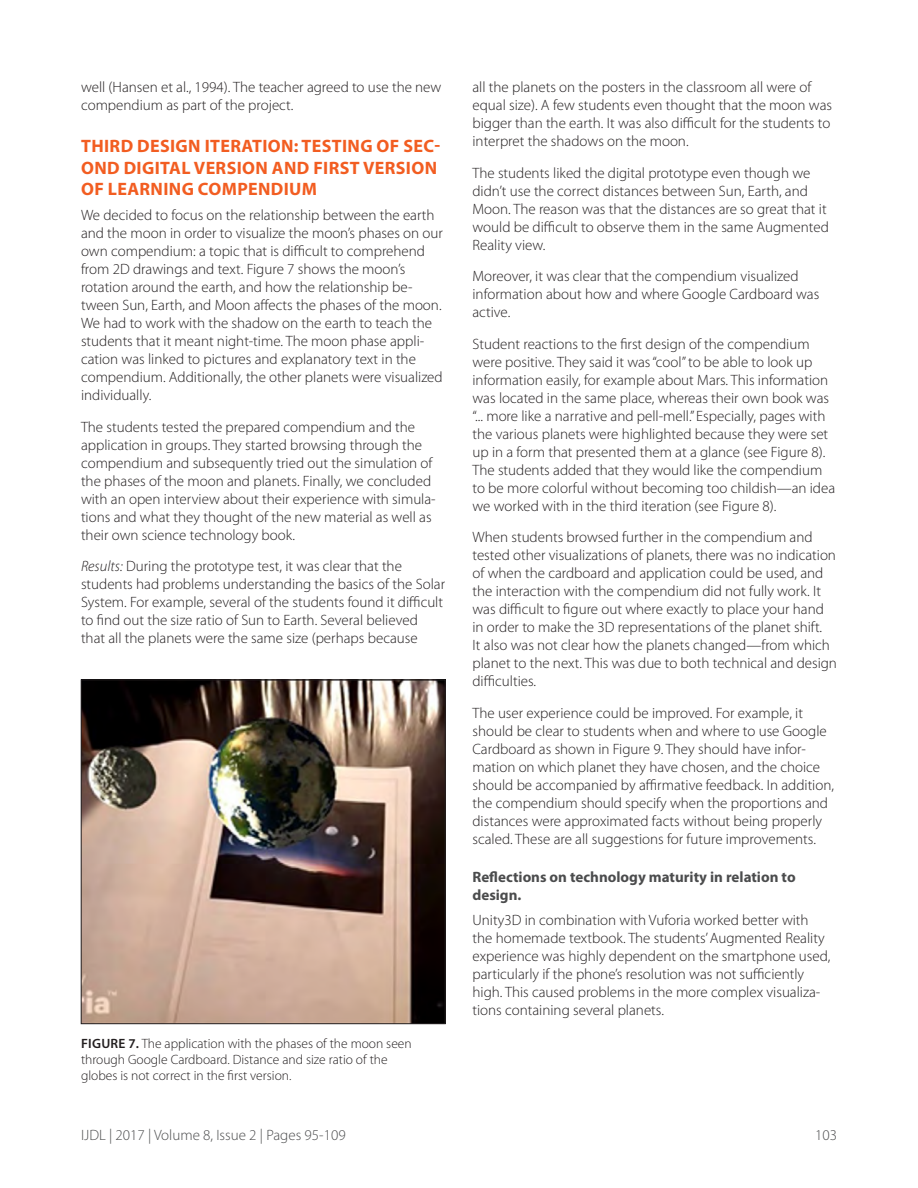
<style>
.page{position:relative;width:918px;height:1188px;background:#fff}
.page>*{position:absolute;margin:0;border:0;box-sizing:border-box;transform-origin:0 0}
.t1{font:700 18px/21.6px "Myriad Pro";letter-spacing:.02em;color:#f25d21}
.Running_Text{font:300 15px/18px "Myriad Pro";color:#231f20}
.t2{font:700 15px/18px "Myriad Pro";color:#4b4c4d}
.t3{font:300 15px "Myriad Pro";color:#4b4c4d}
.t4{font:300 13.5px/16.2px "Myriad Pro";color:#231f20}
.s1{font-style:italic}
.s2{font-weight:600}
</style>
<div class="page">
<img style="left:83px;top:682px;width:360px;height:340px">
<div style="left:81px;top:680px;width:364px;height:344px;border:1px solid #231f20"></div>
<p class="Running_Text" style="left:81px;top:79px;width:362px">well (Hansen et al., 1994). The teacher agreed to use the new compendium as part of the project.</p>
<p class="t1" style="left:81px;top:135px;width:361px">THIRD DESIGN ITERATION: TESTING OF SEC-<br>OND DIGITAL VERSION AND FIRST VERSION<br>OF LEARNING COMPENDIUM</p>
<p class="Running_Text" style="left:81px;top:206px;width:363px">We decided to focus on the relationship between the earth and the moon in order to visualize the moon’s phases on our own compendium: a topic that is difficult to comprehend from 2D drawings and text. Figure 7 shows the moon’s rotation around the earth, and how the relationship be&shy;tween Sun, Earth, and Moon affects the phases of the moon.<br>We had to work with the shadow on the earth to teach the students that it meant night-time. The moon phase appli&shy;cation was linked to pictures and explanatory text in the compendium. Additionally, the other planets were visualized individually.</p>
<p class="Running_Text" style="left:81px;top:418px;width:356px">The students tested the prepared compendium and the application in groups. They started browsing through the compendium and subsequently tried out the simulation of the phases of the moon and planets. Finally, we concluded with an open interview about their experience with simula&shy;tions and what they thought of the new material as well as their own science technology book.</p>
<p class="Running_Text" style="left:81px;top:557px;width:366px"><span class="s1">Results:</span> During the prototype test, it was clear that the students had problems understanding the basics of the Solar System. For example, several of the students found it difficult to find out the size ratio of Sun to Earth. Several believed that all the planets were the same size (perhaps because</p>
<p class="t4" style="left:81px;top:1035px;width:332px"><span class="s2">FIGURE 7.</span> The application with the phases of the moon seen through Google Cardboard. Distance and size ratio of the globes is not correct in the first version.</p>
<p class="Running_Text" style="left:472px;top:79px;width:361px">all the planets on the posters in the classroom all were of equal size). A few students even thought that the moon was bigger than the earth. It was also difficult for the students to interpret the shadows on the moon.</p>
<p class="Running_Text" style="left:472px;top:164px;width:358px">The students liked the digital prototype even though we didn’t use the correct distances between Sun, Earth, and Moon. The reason was that the distances are so great that it would be difficult to observe them in the same Augmented Reality view.</p>
<p class="Running_Text" style="left:472px;top:268px;width:348px">Moreover, it was clear that the compendium visualized information about how and where Google Cardboard was active.</p>
<p class="Running_Text" style="left:472px;top:335px;width:364px">Student reactions to the first design of the compendium were positive. They said it was “cool” to be able to look up information easily, for example about Mars. This information was located in the same place, whereas their own book was “... more like a narrative and pell-mell.” Especially, pages with the various planets were highlighted because they were set up in a form that presented them at a glance (see Figure 8).<br>The students added that they would like the compendium to be more colorful without becoming too childish—an idea we worked with in the third iteration (see Figure 8).</p>
<p class="Running_Text" style="left:472px;top:529px;width:366px">When students browsed further in the compendium and tested other visualizations of planets, there was no indication of when the cardboard and application could be used, and the interaction with the compendium did not fully work. It was difficult to figure out where exactly to place your hand in order to make the 3D representations of the planet shift.<br>It also was not clear how the planets changed—from which planet to the next. This was due to both technical and design difficulties.</p>
<p class="Running_Text" style="left:472px;top:704px;width:363px">The user experience could be improved. For example, it should be clear to students when and where to use Google Cardboard as shown in Figure 9. They should have infor&shy;mation on which planet they have chosen, and the choice should be accompanied by affirmative feedback. In addition, the compendium should specify when the proportions and distances were approximated facts without being properly scaled. These are all suggestions for future improvements.</p>
<p class="t2" style="left:472px;top:868px;width:325px">Reflections on technology maturity in relation to design.</p>
<p class="Running_Text" style="left:472px;top:911px;width:359px">Unity3D in combination with Vuforia worked better with the homemade textbook. The students’ Augmented Reality experience was highly dependent on the smartphone used, particularly if the phone’s resolution was not sufficiently high. This caused problems in the more complex visualiza&shy;tions containing several planets.</p>
<p class="t3" style="left:81px;top:1126px;width:266px">IJDL | 2017 | Volume 8, Issue 2 | Pages 95-109</p>
<p class="t3" style="left:815px;top:1126px;width:23px">103</p>
</div>
